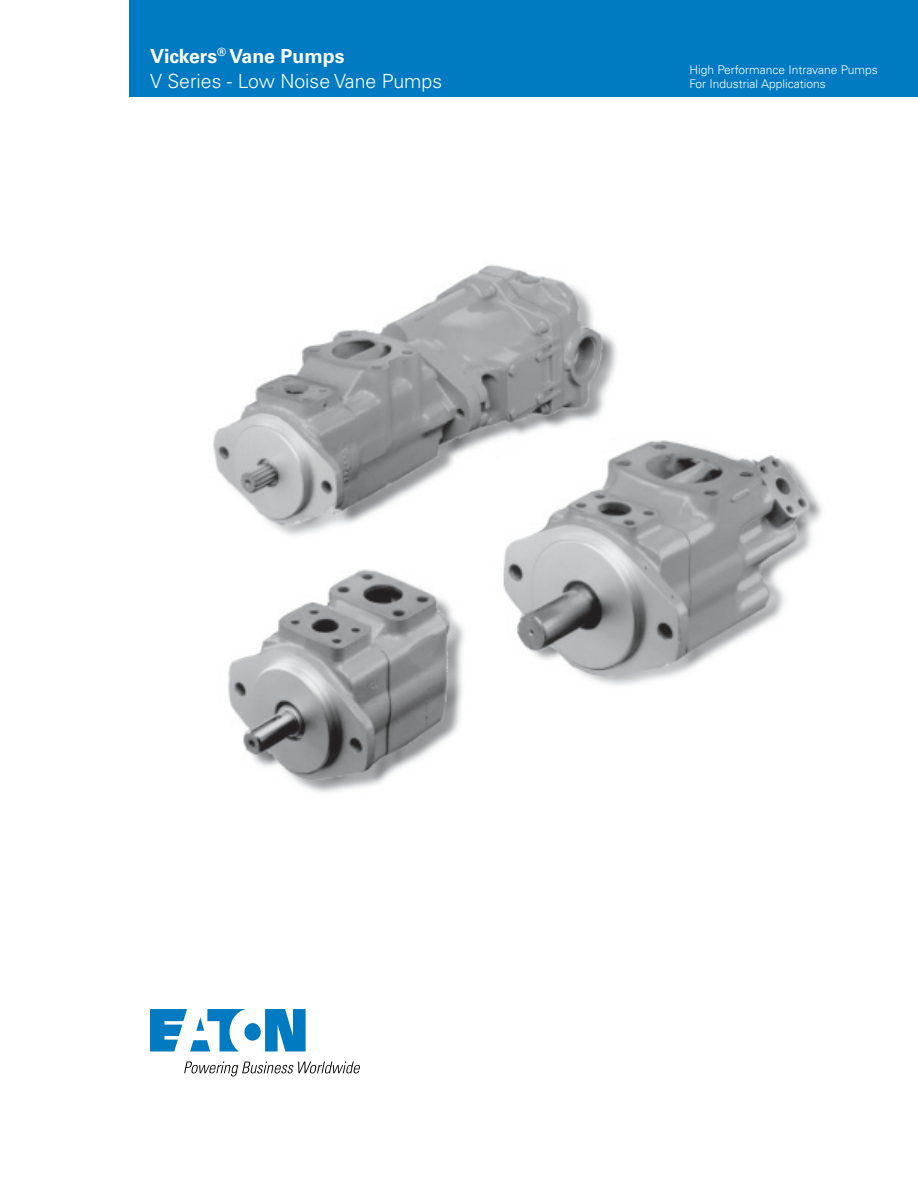
<style>
.page{position:relative;width:918px;height:1188px;background:#fff}
.page>*{position:absolute;margin:0;border:0;box-sizing:border-box;transform-origin:0 0}
.t1{font:300 19.5px "Univers LT Std";color:#fff}
.t2{font:700 19.5px "Univers LT Std";color:#fff}
.t3{font:300 12px "Univers LT Std";color:#fff}
</style>
<div class="page">
<div style="left:129px;top:0;width:789px;height:96px;background:#007ac2"></div>
<svg style="left:150px;top:1009px;width:156px;height:43px"></svg>
<svg style="left:184px;top:1062px;width:176px;height:14px"></svg>
<img style="left:213px;top:264px;width:609px;height:529px">
<p class="t2" style="left:150px;top:44px;width:196px">Vickers<sup>®</sup> Vane Pumps</p>
<p class="t1" style="left:150px;top:70px;width:294px">V Series - Low Noise Vane Pumps</p>
<p class="t3" style="left:689px;top:62px;width:190px">High Performance Intravane Pumps</p>
<p class="t3" style="left:689px;top:77px;width:138px">For Industrial Applications</p>
</div>
